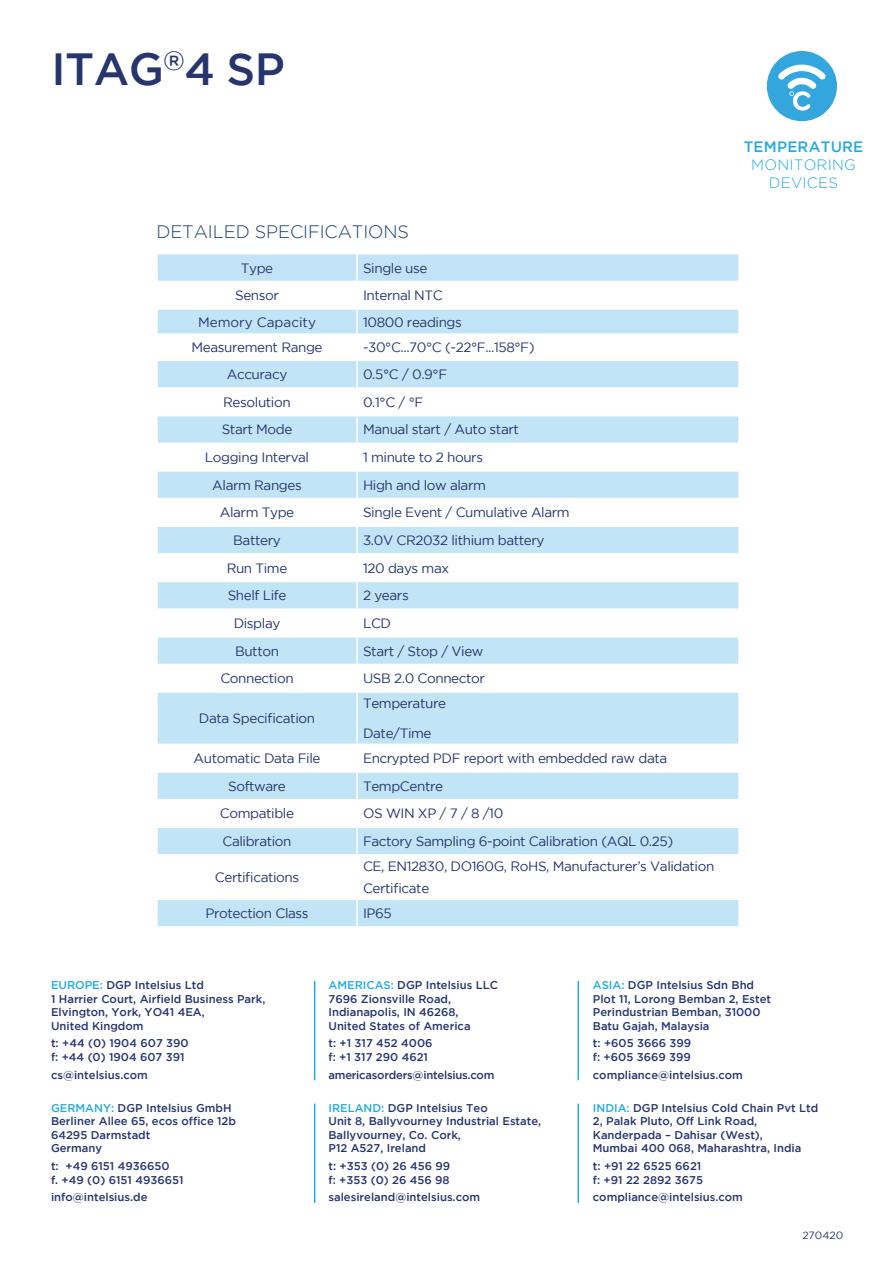
<style>
.page{position:relative;width:893px;height:1263px;background:#fff}
.page>*{position:absolute;margin:0;border:0;box-sizing:border-box;transform-origin:0 0}
.t1{font:500 45px "Gotham";letter-spacing:-.01em;color:#27356f}
.t2{font:300 18px "Gotham";letter-spacing:-.005em;color:#1b3e76}
.t3{font:300 15px/18px "Gotham";letter-spacing:.015em;color:#24aae1;text-align:center}
.t4{font:13.5px/22.5px "Gotham";letter-spacing:-.03em;color:#27356f}
.t5{font:13.5px "Gotham";color:#26366f}
.t6{font:500 11.25px/13.5px "Gotham";color:#27356f}
.t7{font:500 11.25px "Gotham";letter-spacing:-.02em;color:#27356f}
.t8{font:10.5px "Gotham";color:#27356f}
.s1{font-weight:500}
.s2{color:#24aae1}
.s3{color:#00aeef}
</style>
<div class="page">
<svg style="left:767px;top:51px;width:70px;height:70px"></svg>
<svg style="left:158px;top:254px;width:580px;height:27px;background:#c3e3f7"></svg>
<div style="left:158px;top:310px;width:580px;height:23px;background:#c1e4f7"></div>
<div style="left:158px;top:361px;width:580px;height:26px;background:#c1e4f7"></div>
<svg style="left:158px;top:416px;width:580px;height:27px;background:#c2e4f7"></svg>
<div style="left:158px;top:472px;width:580px;height:26px;background:#c1e4f7"></div>
<div style="left:158px;top:527px;width:580px;height:26px;background:#c1e4f7"></div>
<div style="left:158px;top:582px;width:580px;height:26px;background:#c1e4f7"></div>
<svg style="left:158px;top:637px;width:580px;height:27px;background:#c2e4f7"></svg>
<div style="left:158px;top:693px;width:580px;height:51px;background:#c1e4f7"></div>
<div style="left:158px;top:773px;width:580px;height:26px;background:#c1e4f7"></div>
<div style="left:158px;top:828px;width:580px;height:26px;background:#c1e4f7"></div>
<div style="left:158px;top:900px;width:580px;height:26px;background:#c1e4f7"></div>
<hr style="left:356px;top:254px;width:2px;height:27px;background:#fff">
<hr style="left:356px;top:310px;width:2px;height:23px;background:#fff">
<hr style="left:356px;top:361px;width:2px;height:26px;background:#fff">
<hr style="left:356px;top:416px;width:2px;height:27px;background:#fff">
<hr style="left:356px;top:472px;width:2px;height:26px;background:#fff">
<hr style="left:356px;top:527px;width:2px;height:26px;background:#fff">
<hr style="left:356px;top:582px;width:2px;height:26px;background:#fff">
<hr style="left:356px;top:637px;width:2px;height:27px;background:#fff">
<hr style="left:356px;top:693px;width:2px;height:51px;background:#fff">
<hr style="left:356px;top:773px;width:2px;height:26px;background:#fff">
<hr style="left:356px;top:828px;width:2px;height:26px;background:#fff">
<hr style="left:356px;top:900px;width:2px;height:26px;background:#fff">
<hr style="left:314px;top:981px;width:1px;height:99px;background:#24aae1">
<hr style="left:578px;top:981px;width:1px;height:99px;background:#24aae1">
<hr style="left:314px;top:1104px;width:1px;height:99px;background:#24aae1">
<hr style="left:578px;top:1104px;width:1px;height:99px;background:#24aae1">
<p class="t1" style="left:51px;top:43px;width:235px">ITAG<sup>®</sup>4 SP</p>
<p class="t2" style="left:156px;top:222px;width:254px">DETAILED SPECIFICATIONS</p>
<p class="t4" style="left:241px;top:256px;width:34px">Type</p>
<p class="t4" style="left:363px;top:256px;width:66px">Single use</p>
<p class="t4" style="left:235px;top:284px;width:45px">Sensor</p>
<p class="t4" style="left:363px;top:284px;width:81px">Internal NTC</p>
<p class="t5" style="left:198px;top:314px;width:120px">Memory Capacity</p>
<p class="t4" style="left:363px;top:310px;width:100px">10800 readings</p>
<p class="t4" style="left:191px;top:336px;width:133px">Measurement Range</p>
<p class="t4" style="left:363px;top:336px;width:173px">-30°C...70°C (-22°F...158°F)</p>
<p class="t4" style="left:227px;top:363px;width:62px">Accuracy</p>
<p class="t4" style="left:363px;top:363px;width:86px">0.5°C / 0.9°F</p>
<p class="t4" style="left:223px;top:391px;width:69px">Resolution</p>
<p class="t4" style="left:363px;top:391px;width:62px">0.1°C / °F</p>
<p class="t4" style="left:222px;top:418px;width:72px">Start Mode</p>
<p class="t4" style="left:363px;top:418px;width:157px">Manual start / Auto start</p>
<p class="t4" style="left:205px;top:446px;width:106px">Logging Interval</p>
<p class="t4" style="left:363px;top:446px;width:122px">1 minute to 2 hours</p>
<p class="t4" style="left:212px;top:473px;width:91px">Alarm Ranges</p>
<p class="t4" style="left:363px;top:473px;width:124px">High and low alarm</p>
<p class="t4" style="left:220px;top:501px;width:76px">Alarm Type</p>
<p class="t4" style="left:363px;top:501px;width:208px">Single Event / Cumulative Alarm</p>
<p class="t4" style="left:233px;top:529px;width:49px">Battery</p>
<p class="t4" style="left:363px;top:529px;width:183px">3.0V CR2032 lithium battery</p>
<p class="t4" style="left:227px;top:556px;width:62px">Run Time</p>
<p class="t4" style="left:363px;top:556px;width:88px">120 days max</p>
<p class="t4" style="left:228px;top:584px;width:60px">Shelf Life</p>
<p class="t4" style="left:363px;top:584px;width:47px">2 years</p>
<p class="t4" style="left:234px;top:612px;width:48px">Display</p>
<p class="t4" style="left:363px;top:612px;width:30px">LCD</p>
<p class="t4" style="left:235px;top:639px;width:45px">Button</p>
<p class="t4" style="left:363px;top:639px;width:122px">Start / Stop / View</p>
<p class="t4" style="left:220px;top:667px;width:75px">Connection</p>
<p class="t4" style="left:363px;top:667px;width:123px">USB 2.0 Connector</p>
<p class="t4" style="left:199px;top:707px;width:118px">Data Specification</p>
<p class="t4" style="left:363px;top:692px;width:84px">Temperature</p>
<p class="t4" style="left:363px;top:722px;width:70px">Date/Time</p>
<p class="t4" style="left:194px;top:747px;width:128px">Automatic Data File</p>
<p class="t4" style="left:363px;top:747px;width:306px">Encrypted PDF report with embedded raw data</p>
<p class="t4" style="left:228px;top:774px;width:59px">Software</p>
<p class="t4" style="left:363px;top:774px;width:82px">TempCentre</p>
<p class="t4" style="left:220px;top:802px;width:76px">Compatible</p>
<p class="t4" style="left:363px;top:802px;width:142px">OS WIN XP / 7 / 8 /10</p>
<p class="t4" style="left:222px;top:830px;width:71px">Calibration</p>
<p class="t4" style="left:363px;top:830px;width:312px">Factory Sampling 6-point Calibration (AQL 0.25)</p>
<p class="t4" style="left:215px;top:866px;width:86px">Certifications</p>
<p class="t4" style="left:363px;top:854px;width:353px">CE, EN12830, DO160G, RoHS, Manufacturer’s Validation<br>Certificate</p>
<p class="t4" style="left:205px;top:902px;width:105px">Protection Class</p>
<p class="t4" style="left:363px;top:902px;width:30px">IP65</p>
<p class="t3" style="left:744px;top:137px;width:121px"><span class="s1">TEMPERATURE<br></span>MONITORING<br>DEVICES</p>
<p class="t6" style="left:51px;top:978px;width:216px"><span class="s2">EUROPE:</span> DGP Intelsius Ltd<br>1 Harrier Court, Airfield Business Park,<br>Elvington, York, YO41 4EA,<br>United Kingdom</p>
<p class="t6" style="left:51px;top:1036px;width:139px">t: +44 (0) 1904 607 390 f: +44 (0) 1904 607 391</p>
<p class="t6" style="left:51px;top:1068px;width:98px">cs@intelsius.com</p>
<p class="t6" style="left:51px;top:1101px;width:187px"><span class="s2">GERMANY:</span> DGP Intelsius GmbH<br>Berliner Allee 65, ecos office 12b<br>64295 Darmstadt<br>Germany</p>
<p class="t6" style="left:51px;top:1159px;width:134px">t: +49 6151 4936650<br>f. +49 (0) 6151 4936651</p>
<p class="t6" style="left:51px;top:1190px;width:98px">info@intelsius.de</p>
<p class="t6" style="left:328px;top:978px;width:171px"><span class="s2">AMERICAS:</span> DGP Intelsius LLC<br>7696 Zionsville Road,<br>Indianapolis, IN 46268,<br>United States of America</p>
<p class="t6" style="left:328px;top:1036px;width:106px">t: +1 317 452 4006 f: +1 317 290 4621</p>
<p class="t7" style="left:328px;top:1068px;width:167px">americasorders@intelsius.com</p>
<p class="t6" style="left:328px;top:1101px;width:214px"><span class="s2">IRELAND:</span> DGP Intelsius Teo<br>Unit 8, Ballyvourney Industrial Estate,<br>Ballyvourney, Co. Cork,<br>P12 A527, Ireland</p>
<p class="t6" style="left:328px;top:1159px;width:123px">t: +353 (0) 26 456 99 f: +353 (0) 26 456 98</p>
<p class="t6" style="left:328px;top:1190px;width:153px">salesireland@intelsius.com</p>
<p class="t6" style="left:593px;top:978px;width:180px"><span class="s2">ASIA</span><span class="s3">:</span> DGP Intelsius Sdn Bhd<br>Plot 11, Lorong Bemban 2, Estet<br>Perindustrian Bemban, 31000<br>Batu Gajah, Malaysia</p>
<p class="t6" style="left:593px;top:1036px;width:100px">t: +605 3666 399 f: +605 3669 399</p>
<p class="t6" style="left:593px;top:1068px;width:152px">compliance@intelsius.com</p>
<p class="t6" style="left:593px;top:1101px;width:227px"><span class="s2">INDIA:</span> DGP Intelsius Cold Chain Pvt Ltd 2, Palak Pluto, Off Link Road, Kanderpada – Dahisar (West),<br>Mumbai 400 068, Maharashtra, India</p>
<p class="t6" style="left:593px;top:1159px;width:112px">t: +91 22 6525 6621 f: +91 22 2892 3675</p>
<p class="t6" style="left:593px;top:1190px;width:152px">compliance@intelsius.com</p>
<p class="t8" style="left:802px;top:1229px;width:42px">270420</p>
</div>
